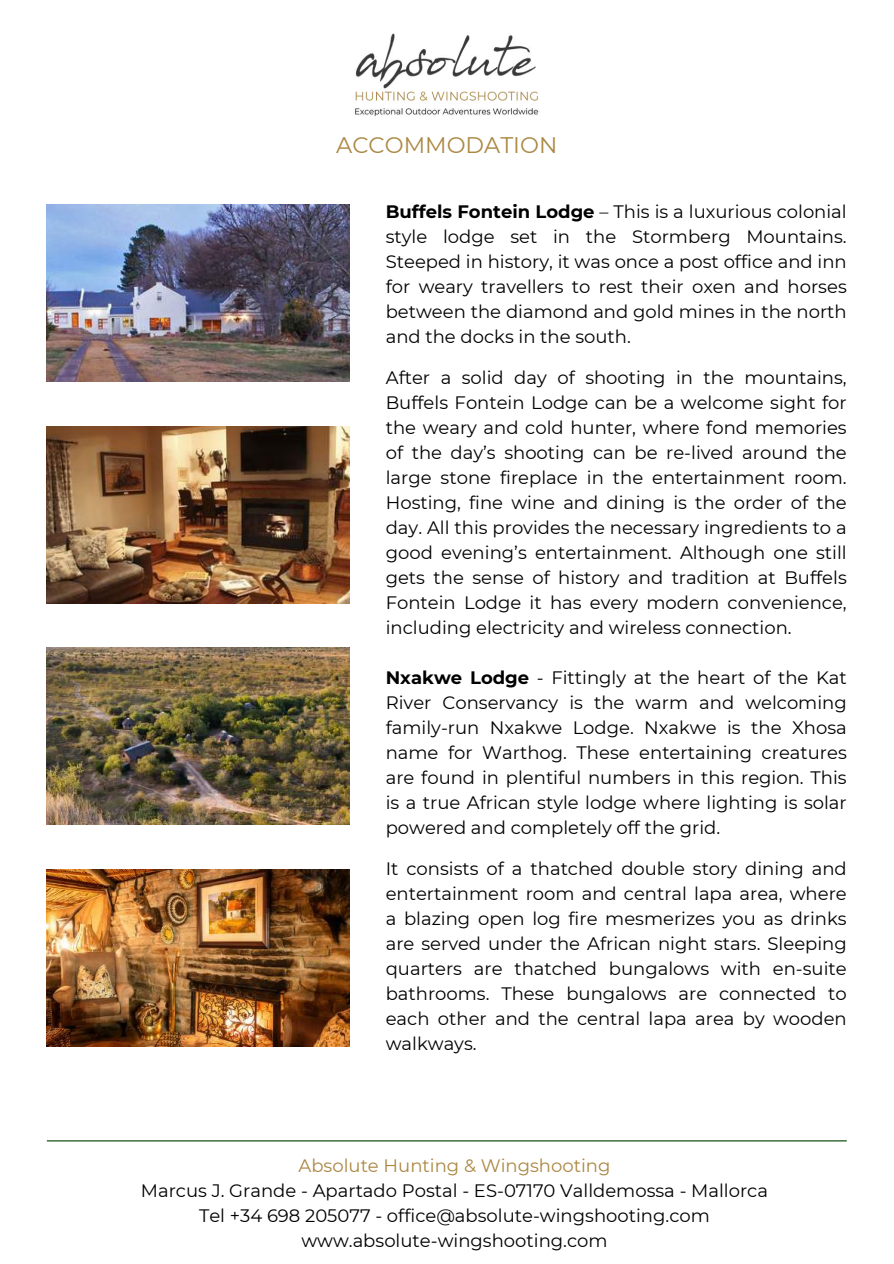
<style>
.page{position:relative;width:894px;height:1264px;background:#fff}
.page>*{position:absolute;margin:0;border:0;box-sizing:border-box;transform-origin:0 0}
.t1{font:22.5px "Montserrat";color:#ab8742}
.t2{font:18px/25px "Montserrat";color:#000;text-align:justify}
.t3{font:18px "Montserrat";color:#ab8742}
.s1{font-weight:700}
</style>
<div class="page">
<hr style="left:47px;top:1140px;width:799px;height:1px;background:#004001">
<img style="left:355px;top:33px;width:184px;height:83px">
<img style="left:47px;top:205px;width:302px;height:176px">
<img style="left:47px;top:426px;width:302px;height:177px">
<img style="left:47px;top:648px;width:302px;height:176px">
<img style="left:47px;top:869px;width:302px;height:177px">
<p class="t1" style="left:336px;top:131px;width:222px">ACCOMMODATION</p>
<p class="t2" style="left:385px;top:199px;width:462px"><span class="s1">Buffels Fontein Lodge</span> – This is a luxurious colonial style lodge set in the Stormberg Mountains.<br>Steeped in history, it was once a post office and inn for weary travellers to rest their oxen and horses between the diamond and gold mines in the north and the docks in the south.</p>
<p class="t2" style="left:385px;top:365px;width:462px">After a solid day of shooting in the mountains, Buffels Fontein Lodge can be a welcome sight for the weary and cold hunter, where fond memories of the day’s shooting can be re-lived around the large stone fireplace in the entertainment room.<br>Hosting, fine wine and dining is the order of the day. All this provides the necessary ingredients to a good evening’s entertainment. Although one still gets the sense of history and tradition at Buffels Fontein Lodge it has every modern convenience, including electricity and wireless connection.</p>
<p class="t2" style="left:385px;top:665px;width:462px"><span class="s1">Nxakwe Lodge</span> - Fittingly at the heart of the Kat River Conservancy is the warm and welcoming family-run Nxakwe Lodge. Nxakwe is the Xhosa name for Warthog. These entertaining creatures are found in plentiful numbers in this region. This is a true African style lodge where lighting is solar powered and completely off the grid.</p>
<p class="t2" style="left:385px;top:856px;width:462px">It consists of a thatched double story dining and entertainment room and central lapa area, where a blazing open log fire mesmerizes you as drinks are served under the African night stars. Sleeping quarters are thatched bungalows with en-suite bathrooms. These bungalows are connected to each other and the central lapa area by wooden walkways.</p>
<p class="t3" style="left:298px;top:1154px;width:313px">Absolute Hunting &amp; Wingshooting</p>
<p class="t2" style="left:141px;top:1178px;width:628px;text-align:center">Marcus J. Grande - Apartado Postal - ES-07170 Valldemossa - Mallorca<br>Tel +34 698 205077 - office@absolute-wingshooting.com www.absolute-wingshooting.com</p>
</div>
